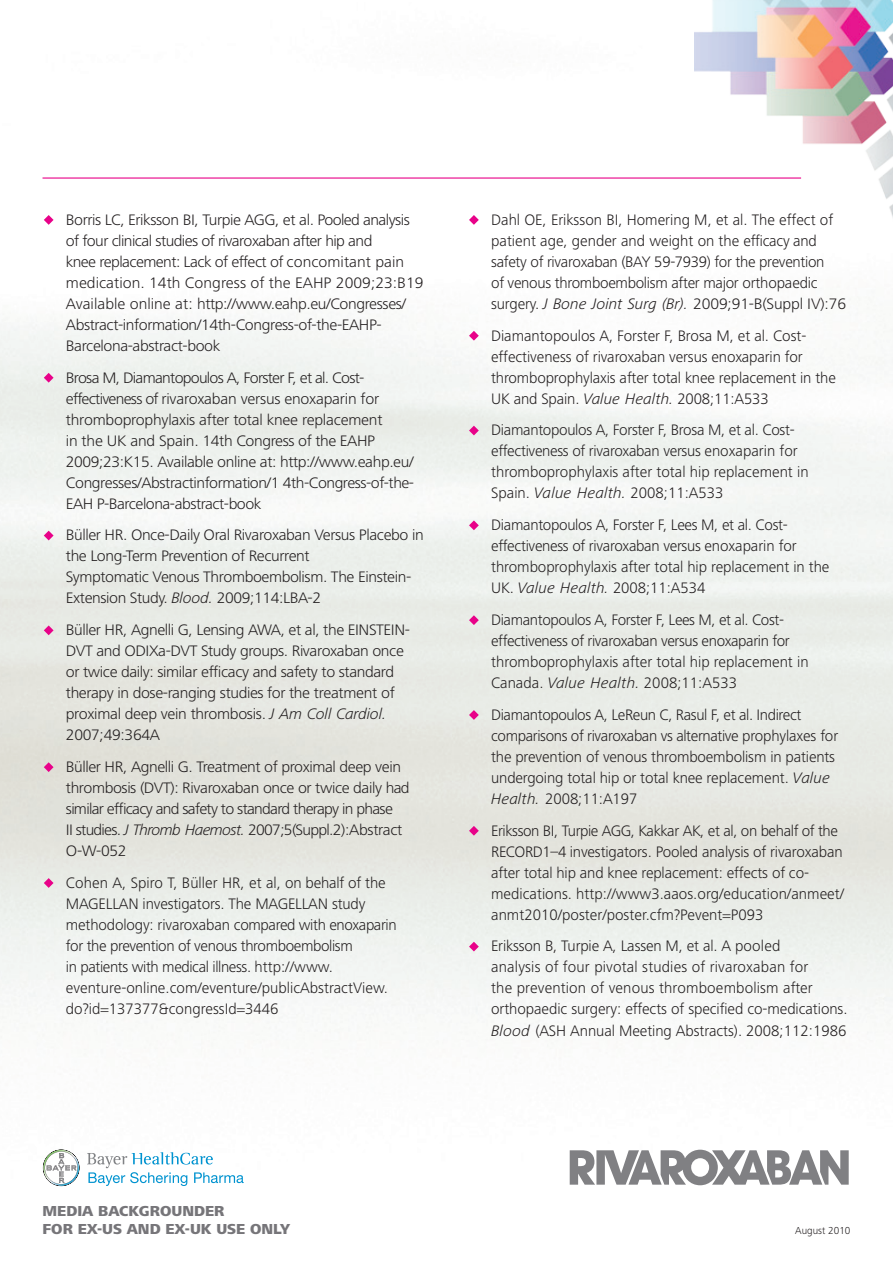
<style>
.page{position:relative;width:893px;height:1263px;background:#fff}
.page>*{position:absolute;margin:0;border:0;box-sizing:border-box;transform-origin:0 0}
.t1{font:300 15.75px/21px "Frutiger Next LT";letter-spacing:-.02em;color:#231f20}
.t2{font:300 15.75px/21px "Frutiger Next LT";letter-spacing:-.02em;color:#231f20;scale:1.05 1}
.t3{font:800 15px/18px "Frutiger Next LT";color:#767579}
.t4{font:300 10.5px "Frutiger Next LT";color:#231f20}
.s1{font-style:italic}
</style>
<div class="page">
<img style="left:0;top:177px;width:893px;height:1010px">
<svg style="left:43px;top:1149px;width:36px;height:37px"></svg>
<svg style="left:87px;top:1152px;width:157px;height:34px"></svg>
<svg style="left:570px;top:1150px;width:279px;height:35px"></svg>
<img style="left:694px;top:0;width:199px;height:279px">
<hr style="left:43px;top:177px;width:758px;height:2px;background:#e80289">
<svg style="left:44px;top:215px;width:10px;height:10px"></svg>
<svg style="left:44px;top:373px;width:10px;height:10px"></svg>
<svg style="left:44px;top:531px;width:10px;height:9px"></svg>
<svg style="left:44px;top:625px;width:10px;height:10px"></svg>
<svg style="left:44px;top:762px;width:10px;height:10px"></svg>
<svg style="left:44px;top:878px;width:10px;height:10px"></svg>
<svg style="left:469px;top:215px;width:10px;height:10px"></svg>
<svg style="left:469px;top:331px;width:10px;height:10px"></svg>
<svg style="left:469px;top:426px;width:10px;height:9px"></svg>
<svg style="left:469px;top:520px;width:10px;height:10px"></svg>
<svg style="left:469px;top:615px;width:10px;height:10px"></svg>
<svg style="left:469px;top:710px;width:10px;height:10px"></svg>
<svg style="left:469px;top:826px;width:10px;height:10px"></svg>
<svg style="left:469px;top:942px;width:10px;height:9px"></svg>
<p class="t2" style="left:66px;top:209px;width:342px">Borris LC, Eriksson BI, Turpie AGG, et al. Pooled analysis of four clinical studies of rivaroxaban after hip and<br>knee replacement: Lack of effect of concomitant pain medication. 14th Congress of the EAHP 2009;23:B19<br>Available online at: http://www.eahp.eu/Congresses/ Abstract-information/14th-Congress-of-the-EAHP-Barcelona-abstract-book</p>
<p class="t2" style="left:66px;top:367px;width:333px">Brosa M, Diamantopoulos A, Forster F, et al. Cost&shy;effectiveness of rivaroxaban versus enoxaparin for thromboprophylaxis after total knee replacement<br>in the UK and Spain. 14th Congress of the EAHP 2009;23:K15. Available online at: http://www.eahp.eu/ Congresses/Abstractinformation/1 4th-Congress-of-the-EAH P-Barcelona-abstract-book</p>
<p class="t2" style="left:66px;top:525px;width:342px">Büller HR. Once-Daily Oral Rivaroxaban Versus Placebo in the Long-Term Prevention of Recurrent<br>Symptomatic Venous Thromboembolism. The Einstein-Extension Study. <span class="s1">Blood.</span> 2009;114:LBA-2</p>
<p class="t2" style="left:66px;top:619px;width:329px">Büller HR, Agnelli G, Lensing AWA, et al, the EINSTEIN-DVT and ODIXa-DVT Study groups. Rivaroxaban once or twice daily: similar efficacy and safety to standard therapy in dose-ranging studies for the treatment of proximal deep vein thrombosis. <span class="s1">J Am Coll Cardiol.<br></span>2007;49:364A</p>
<p class="t2" style="left:66px;top:756px;width:329px">Büller HR, Agnelli G. Treatment of proximal deep vein thrombosis (DVT): Rivaroxaban once or twice daily had similar efficacy and safety to standard therapy in phase<br>II studies. <span class="s1">J Thromb Haemost.</span> 2007;5(Suppl.2):Abstract O-W-052</p>
<p class="t1" style="left:66px;top:872px;width:332px">Cohen A, Spiro T, Büller HR, et al, on behalf of the MAGELLAN investigators. The MAGELLAN study methodology: rivaroxaban compared with enoxaparin for the prevention of venous thromboembolism<br>in patients with medical illness. http://www. eventure-online.com/eventure/publicAbstractView. do?id=137377&amp;congressId=3446</p>
<p class="t3" style="left:43px;top:1202px;width:249px">MEDIA BACKGROUNDER<br>FOR EX-US AND EX-UK USE ONLY</p>
<p class="t1" style="left:491px;top:209px;width:357px">Dahl OE, Eriksson BI, Homering M, et al. The effect of patient age, gender and weight on the efficacy and safety of rivaroxaban (BAY 59-7939) for the prevention<br>of venous thromboembolism after major orthopaedic surgery. <span class="s1">J Bone Joint Surg (Br).</span> 2009;91-B(Suppl IV):76</p>
<p class="t1" style="left:491px;top:325px;width:346px">Diamantopoulos A, Forster F, Brosa M, et al. Cost&shy;effectiveness of rivaroxaban versus enoxaparin for thromboprophylaxis after total knee replacement in the UK and Spain. <span class="s1">Value Health.</span> 2008;11:A533</p>
<p class="t1" style="left:491px;top:420px;width:319px">Diamantopoulos A, Forster F, Brosa M, et al. Cost&shy;effectiveness of rivaroxaban versus enoxaparin for thromboprophylaxis after total hip replacement in Spain. <span class="s1">Value Health.</span> 2008;11:A533</p>
<p class="t1" style="left:491px;top:514px;width:340px">Diamantopoulos A, Forster F, Lees M, et al. Cost&shy;effectiveness of rivaroxaban versus enoxaparin for thromboprophylaxis after total hip replacement in the UK. <span class="s1">Value Health.</span> 2008;11:A534</p>
<p class="t1" style="left:491px;top:609px;width:319px">Diamantopoulos A, Forster F, Lees M, et al. Cost&shy;effectiveness of rivaroxaban versus enoxaparin for thromboprophylaxis after total hip replacement in Canada. <span class="s1">Value Health.</span> 2008;11:A533</p>
<p class="t1" style="left:491px;top:704px;width:349px">Diamantopoulos A, LeReun C, Rasul F, et al. Indirect comparisons of rivaroxaban vs alternative prophylaxes for the prevention of venous thromboembolism in patients undergoing total hip or total knee replacement. <span class="s1">Value Health.</span> 2008;11:A197</p>
<p class="t1" style="left:491px;top:820px;width:355px">Eriksson BI, Turpie AGG, Kakkar AK, et al, on behalf of the RECORD1–4 investigators. Pooled analysis of rivaroxaban after total hip and knee replacement: effects of co&shy;medications. http://www3.aaos.org/education/anmeet/ anmt2010/poster/poster.cfm?Pevent=P093</p>
<p class="t1" style="left:491px;top:936px;width:358px">Eriksson B, Turpie A, Lassen M, et al. A pooled<br>analysis of four pivotal studies of rivaroxaban for<br>the prevention of venous thromboembolism after orthopaedic surgery: effects of specified co-medications.<br><span class="s1">Blood</span> (ASH Annual Meeting Abstracts). 2008;112:1986</p>
<p class="t4" style="left:795px;top:1225px;width:57px">August 2010</p>
</div>
